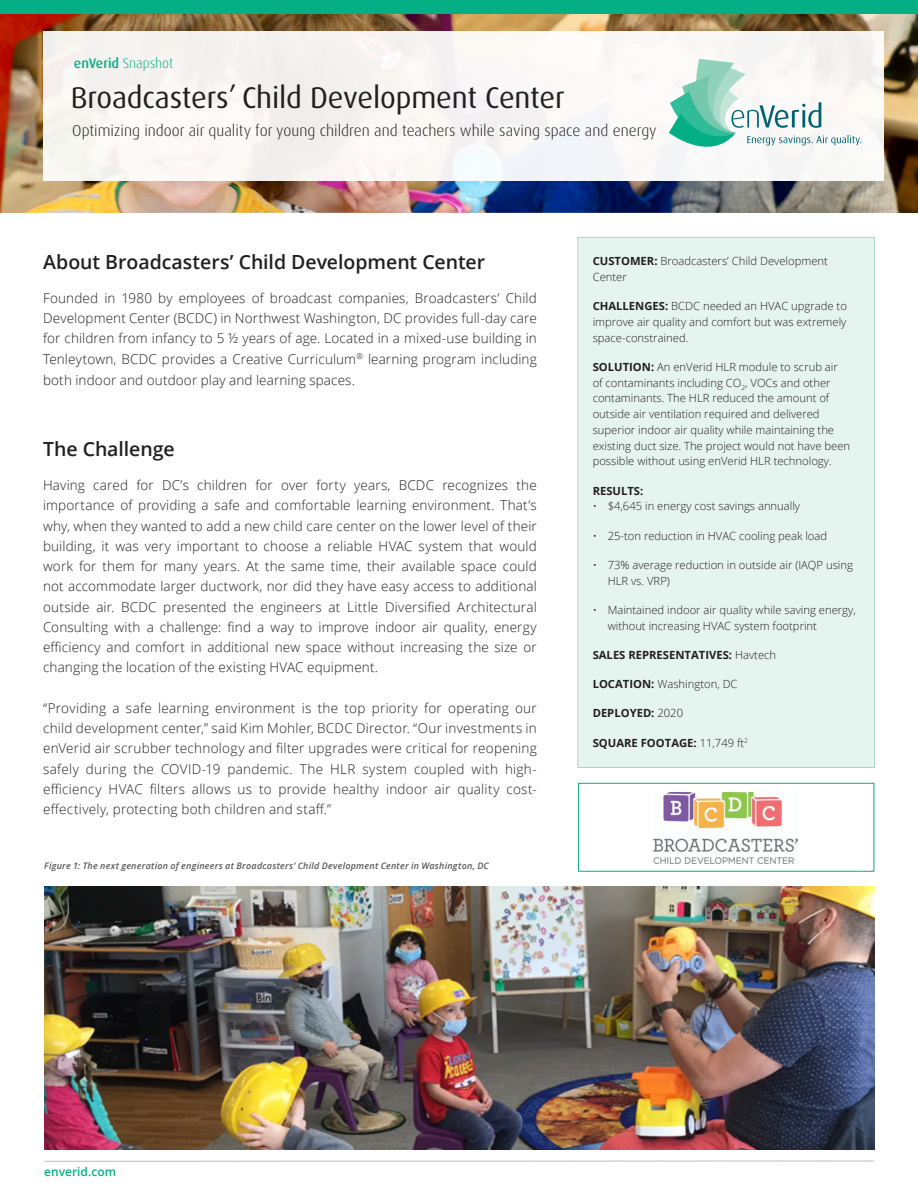
<style>
.page{position:relative;width:918px;height:1188px;background:#fff}
.page>*{position:absolute;margin:0;border:0;box-sizing:border-box;transform-origin:0 0}
.Main_Heading_White_B{font:30px "Dax Pro";letter-spacing:-.005em;color:#231f20}
.Semibold-Head{font:600 19.5px "Open Sans";letter-spacing:-.005em;color:#231f20}
.t1{font:300 15.75px "Dax Pro";color:#231f20}
.Top_Green_Elements{font:300 13.8px "Dax Pro";letter-spacing:-.005em;color:#04af85}
.t2{font:300 13.5px/20.2px "Open Sans";letter-spacing:.015em;color:#231f20;text-align:justify}
.t3{font:600 12px "Open Sans";color:#04af85}
.Sidebar_and_Diagram{font:300 11.25px/15.8px "Open Sans";color:#231f20}
.Sidebar_and_Diagram-2{font:700 11.25px "Open Sans";color:#231f20}
.t4{font:italic 600 9px "Open Sans";letter-spacing:.025em;color:#575659}
.s1{font-weight:500}
.s2{font-weight:700}
.s3{font-weight:300}
</style>
<div class="page">
<hr style="left:44px;top:1161px;width:830px;height:1px;background:#bcbdc0">
<img style="left:0;top:14px;width:918px;height:199px">
<div style="left:43px;top:31px;width:840px;height:149px;background:#f8f6f5"></div>
<div style="left:0;top:0;width:918px;height:14px;background:#04af85"></div>
<svg style="left:669px;top:59px;width:192px;height:88px"></svg>
<div style="left:577px;top:237px;width:298px;height:531px;background:#e6f4ef;border:1px solid #a8d9c7"></div>
<img style="left:44px;top:886px;width:831px;height:263px">
<img style="left:653px;top:793px;width:145px;height:71px">
<div style="left:578px;top:783px;width:296px;height:89px;border:1px solid #04af85"></div>
<p class="Top_Green_Elements" style="left:74px;top:55px;width:101px"><span class="s1">enVerid</span> Snapshot</p>
<p class="Main_Heading_White_B" style="left:71px;top:79px;width:496px">Broadcasters’ Child Development Center</p>
<p class="t1" style="left:72px;top:121px;width:586px">Optimizing indoor air quality for young children and teachers while saving space and energy</p>
<p class="Semibold-Head" style="left:43px;top:249px;width:444px">About Broadcasters’ Child Development Center</p>
<p class="t2" style="left:43px;top:287px;width:495px">Founded in 1980 by employees of broadcast companies, Broadcasters’ Child Development Center (BCDC) in Northwest Washington, DC provides full-day care for children from infancy to 5 ½ years of age. Located in a mixed-use building in Tenleytown, BCDC provides a Creative Curriculum<sup>®</sup> learning program including both indoor and outdoor play and learning spaces.</p>
<p class="Semibold-Head" style="left:43px;top:436px;width:133px">The Challenge</p>
<p class="t2" style="left:43px;top:475px;width:495px">Having cared for DC’s children for over forty years, BCDC recognizes the importance of providing a safe and comfortable learning environment. That’s why, when they wanted to add a new child care center on the lower level of their building, it was very important to choose a reliable HVAC system that would work for them for many years. At the same time, their available space could not accommodate larger ductwork, nor did they have easy access to additional outside air. BCDC presented the engineers at Little Diversified Architectural Consulting with a challenge: find a way to improve indoor air quality, energy efficiency and comfort in additional new space without increasing the size or changing the location of the existing HVAC equipment.</p>
<p class="t2" style="left:43px;top:697px;width:495px">“Providing a safe learning environment is the top priority for operating our child development center,” said Kim Mohler, BCDC Director. “Our investments in enVerid air scrubber technology and filter upgrades were critical for reopening safely during the COVID-19 pandemic. The HLR system coupled with high&shy;efficiency HVAC filters allows us to provide healthy indoor air quality cost&shy;effectively, protecting both children and staff.”</p>
<p class="t4" style="left:44px;top:860px;width:446px">Figure 1: The next generation of engineers at Broadcasters’ Child Development Center in Washington, DC</p>
<p class="Sidebar_and_Diagram" style="left:593px;top:253px;width:237px"><span class="s2">CUSTOMER:</span> Broadcasters’ Child Development<br>Center</p>
<p class="Sidebar_and_Diagram" style="left:593px;top:298px;width:256px;text-align:justify"><span class="s2">CHALLENGES:</span> BCDC needed an HVAC upgrade to improve air quality and comfort but was extremely space-constrained.</p>
<p class="Sidebar_and_Diagram" style="left:593px;top:359px;width:259px"><span class="s2">SOLUTION:</span> An enVerid HLR module to scrub air of contaminants including CO<sub>2</sub>, VOCs and other contaminants. The HLR reduced the amount of outside air ventilation required and delivered superior indoor air quality while maintaining the existing duct size. The project would not have been possible without using enVerid HLR technology.</p>
<p class="Sidebar_and_Diagram-2" style="left:593px;top:483px;width:52px">RESULTS:</p>
<p class="Sidebar_and_Diagram" style="left:593px;top:498px;width:209px">• $4,645 in energy cost savings annually</p>
<p class="Sidebar_and_Diagram" style="left:593px;top:527px;width:236px">• 25-ton reduction in HVAC cooling peak load</p>
<p class="Sidebar_and_Diagram" style="left:608px;top:557px;width:247px;text-indent:-15px">• 73% average reduction in outside air (IAQP using<br>HLR vs. VRP)</p>
<p class="Sidebar_and_Diagram" style="left:608px;top:602px;width:250px;text-indent:-15px">• Maintained indoor air quality while saving energy, without increasing HVAC system footprint</p>
<p class="Sidebar_and_Diagram-2" style="left:593px;top:647px;width:185px">SALES REPRESENTATIVES: <span class="s3">Havtech</span></p>
<p class="Sidebar_and_Diagram" style="left:593px;top:676px;width:146px"><span class="s2">LOCATION:</span> Washington, DC</p>
<p class="Sidebar_and_Diagram-2" style="left:593px;top:705px;width:92px">DEPLOYED: <span class="s3">2020</span></p>
<p class="Sidebar_and_Diagram-2" style="left:593px;top:735px;width:157px">SQUARE FOOTAGE: <span class="s3">11,749 ft</span><sup>2</sup></p>
<p class="t3" style="left:44px;top:1163px;width:73px">enverid.com</p>
</div>
